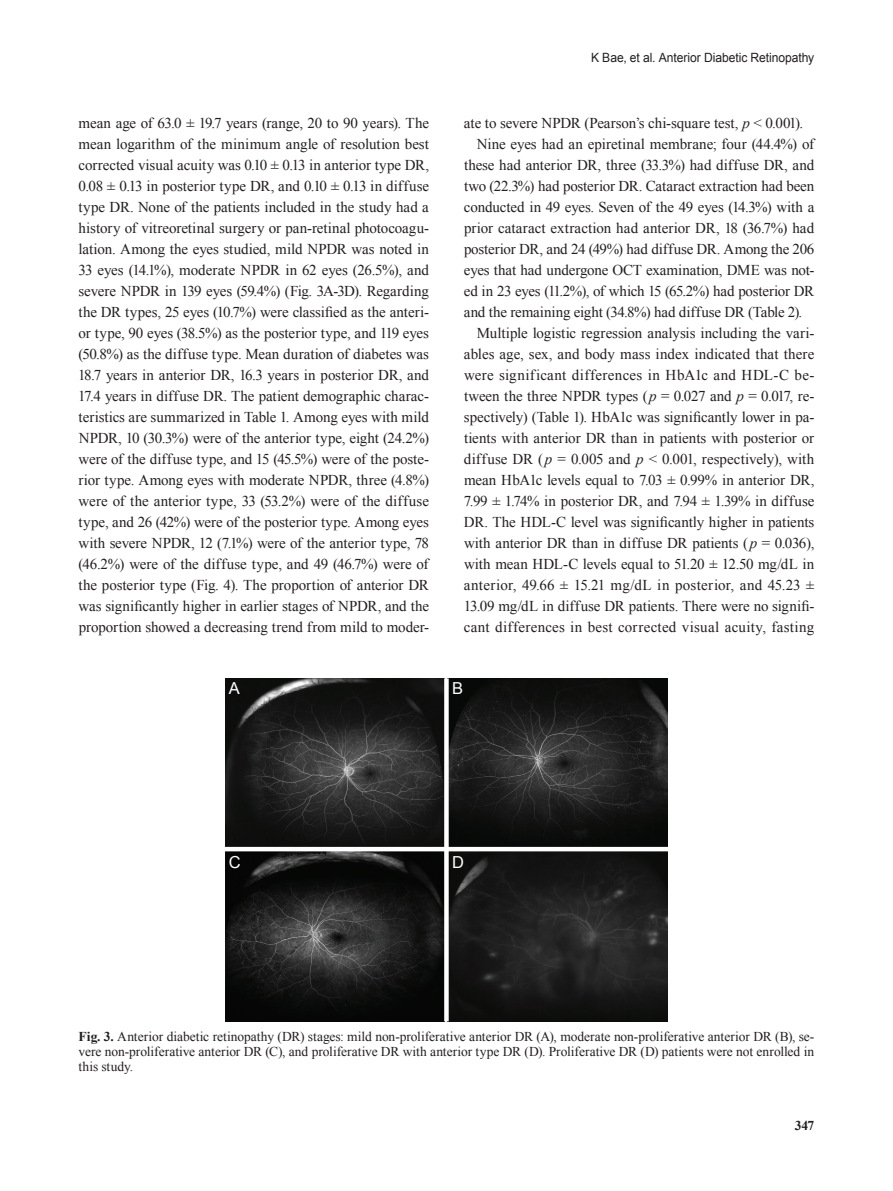
<style>
.page{position:relative;width:893px;height:1191px;background:#fff}
.page>*{position:absolute;margin:0;border:0;box-sizing:border-box;transform-origin:0 0}
.그림_AB{font:16.5px "Arial";color:#fff}
.본문{font:15px/21px "Times New Roman";color:#231f20;text-align:justify}
.Fig_설명{font:13.5px/15px "Times New Roman";letter-spacing:-.005em;color:#231f20;text-align:justify}
.t1{font:700 13.5px "Times New Roman";color:#231f20}
.t2{font:12.75px "Arial";letter-spacing:-.005em;color:#231f20;scale:.95 1}
.s1{font-style:italic}
.s2{font-weight:700}
</style>
<div class="page">
<img style="left:226px;top:678px;width:441px;height:343px">
<div style="left:444px;top:678px;width:5px;height:343px;background:#fff"></div>
<hr style="left:188px;top:847px;width:518px;height:4px;background:#fff">
<p class="t2" style="left:591px;top:49px;width:236px">K Bae, et al. Anterior Diabetic Retinopathy</p>
<p class="본문" style="left:78px;top:112px;width:352px">mean age of 63.0 ± 19.7 years (range, 20 to 90 years). The mean logarithm of the minimum angle of resolution best corrected visual acuity was 0.10 ± 0.13 in anterior type DR, 0.08 ± 0.13 in posterior type DR, and 0.10 ± 0.13 in diffuse type DR. None of the patients included in the study had a history of vitreoretinal surgery or pan-retinal photocoagu&shy;lation. Among the eyes studied, mild NPDR was noted in 33 eyes (14.1%), moderate NPDR in 62 eyes (26.5%), and severe NPDR in 139 eyes (59.4%) (Fig. 3A-3D). Regarding the DR types, 25 eyes (10.7%) were classified as the anteri&shy;or type, 90 eyes (38.5%) as the posterior type, and 119 eyes (50.8%) as the diffuse type. Mean duration of diabetes was 18.7 years in anterior DR, 16.3 years in posterior DR, and 17.4 years in diffuse DR. The patient demographic charac&shy;teristics are summarized in Table 1. Among eyes with mild NPDR, 10 (30.3%) were of the anterior type, eight (24.2%) were of the diffuse type, and 15 (45.5%) were of the poste&shy;rior type. Among eyes with moderate NPDR, three (4.8%) were of the anterior type, 33 (53.2%) were of the diffuse type, and 26 (42%) were of the posterior type. Among eyes with severe NPDR, 12 (7.1%) were of the anterior type, 78 (46.2%) were of the diffuse type, and 49 (46.7%) were of the posterior type (Fig. 4). The proportion of anterior DR was significantly higher in earlier stages of NPDR, and the proportion showed a decreasing trend from mild to moder-</p>
<p class="본문" style="left:464px;top:112px;width:341px">ate to severe NPDR (Pearson’s chi-square test, <span class="s1">p</span> &lt; 0.001).</p>
<p class="본문" style="left:464px;top:133px;width:352px;text-indent:13px">Nine eyes had an epiretinal membrane; four (44.4%) of these had anterior DR, three (33.3%) had diffuse DR, and two (22.3%) had posterior DR. Cataract extraction had been conducted in 49 eyes. Seven of the 49 eyes (14.3%) with a prior cataract extraction had anterior DR, 18 (36.7%) had posterior DR, and 24 (49%) had diffuse DR. Among the 206 eyes that had undergone OCT examination, DME was not&shy;ed in 23 eyes (11.2%), of which 15 (65.2%) had posterior DR and the remaining eight (34.8%) had diffuse DR (Table 2).</p>
<p class="본문" style="left:464px;top:322px;width:352px;text-indent:13px">Multiple logistic regression analysis including the vari&shy;ables age, sex, and body mass index indicated that there were significant differences in HbA1c and HDL-C be&shy;tween the three NPDR types (<span class="s1">p</span> = 0.027 and <span class="s1">p</span> = 0.017, re&shy;spectively) (Table 1). HbA1c was significantly lower in pa&shy;tients with anterior DR than in patients with posterior or diffuse DR (<span class="s1">p</span> = 0.005 and <span class="s1">p</span> &lt; 0.001, respectively), with mean HbA1c levels equal to 7.03 ± 0.99% in anterior DR, 7.99 ± 1.74% in posterior DR, and 7.94 ± 1.39% in diffuse DR. The HDL-C level was significantly higher in patients with anterior DR than in diffuse DR patients (<span class="s1">p</span> = 0.036), with mean HDL-C levels equal to 51.20 ± 12.50 mg/dL in anterior, 49.66 ± 15.21 mg/dL in posterior, and 45.23 ± 13.09 mg/dL in diffuse DR patients. There were no signifi&shy;cant differences in best corrected visual acuity, fasting</p>
<p class="그림_AB" style="left:229px;top:677px;width:13px">A</p>
<p class="그림_AB" style="left:452px;top:677px;width:13px">B</p>
<p class="그림_AB" style="left:229px;top:851px;width:13px">C</p>
<p class="그림_AB" style="left:452px;top:851px;width:13px">D</p>
<p class="Fig_설명" style="left:79px;top:1028px;width:737px"><span class="s2">Fig. 3.</span> Anterior diabetic retinopathy (DR) stages: mild non-proliferative anterior DR (A), moderate non-proliferative anterior DR (B), se&shy;vere non-proliferative anterior DR (C), and proliferative DR with anterior type DR (D). Proliferative DR (D) patients were not enrolled in this study.</p>
<p class="t1" style="left:795px;top:1116px;width:21px">347</p>
</div>
